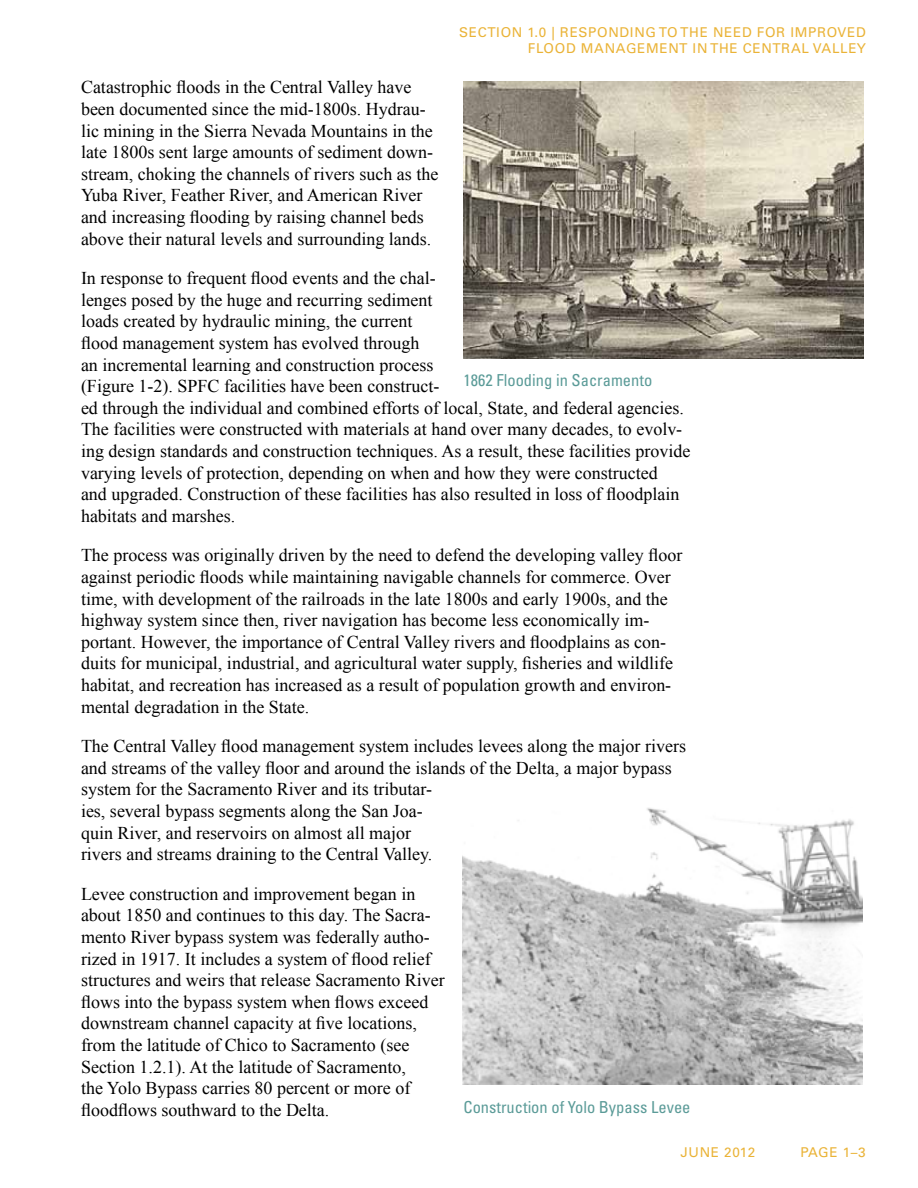
<style>
.page{position:relative;width:918px;height:1188px;background:#fff}
.page>*{position:absolute;margin:0;border:0;box-sizing:border-box;transform-origin:0 0}
.t1{font:18px/21.6px "Times New Roman";color:#000}
.t2{font:condensed 16.5px "Univers";color:#5b9b98}
.t3{font:13.5px "Univers";letter-spacing:.05em;color:#eab337}
</style>
<div class="page">
<img style="left:464px;top:81px;width:400px;height:277px">
<img style="left:462px;top:808px;width:400px;height:276px">
<p class="t3" style="left:459px;top:24px;width:231px">SECTION 1.0 | RESPON DIN G TO THE</p>
<p class="t3" style="left:713px;top:24px;width:10px">NEE</p>
<p class="t3" style="left:742px;top:24px;width:64px">D FOR IMPR</p>
<p class="t3" style="left:827px;top:24px;width:40px">OVE D</p>
<p class="t3" style="left:528px;top:41px;width:121px">FLOOD MANAGEMENT</p>
<p class="t3" style="left:693px;top:41px;width:28px">IN THE</p>
<p class="t3" style="left:743px;top:41px;width:11px">CENTR</p>
<p class="t3" style="left:791px;top:41px;width:76px">AL VALLEY</p>
<p class="t1" style="left:81px;top:76px;width:359px">Catastrophic floods in the Central Valley have been documented since the mid-1800s. Hydrau&shy;lic mining in the Sierra Nevada Mountains in the late 1800s sent large amounts of sediment down&shy;stream, choking the channels of rivers such as the Yuba River, Feather River, and American River and increasing flooding by raising channel beds above their natural levels and surrounding lands.</p>
<p class="t1" style="left:81px;top:267px;width:611px">In response to frequent flood events and the chal-<br>lenges posed by the huge and recurring sediment<br>loads created by hydraulic mining, the current<br>flood management system has evolved through<br>an incremental learning and construction process<br>(Figure 1-2). SPFC facilities have been construct-<br>ed through the individual and combined efforts of local, State, and federal agencies.<br>The facilities were constructed with materials at hand over many decades, to evolv&shy;ing design standards and construction techniques. As a result, these facilities provide varying levels of protection, depending on when and how they were constructed<br>and upgraded. Construction of these facilities has also resulted in loss of floodplain habitats and marshes.</p>
<p class="t1" style="left:81px;top:544px;width:603px">The process was originally driven by the need to defend the developing valley floor against periodic floods while maintaining navigable channels for commerce. Over time, with development of the railroads in the late 1800s and early 1900s, and the highway system since then, river navigation has become less economically im&shy;portant. However, the importance of Central Valley rivers and floodplains as con&shy;duits for municipal, industrial, and agricultural water supply, fisheries and wildlife habitat, and recreation has increased as a result of population growth and environ&shy;mental degradation in the State.</p>
<p class="t1" style="left:81px;top:735px;width:607px">The Central Valley flood management system includes levees along the major rivers and streams of the valley floor and around the islands of the Delta, a major bypass system for the Sacramento River and its tributar-<br>ies, several bypass segments along the San Joa-<br>quin River, and reservoirs on almost all major<br>rivers and streams draining to the Central Valley.</p>
<p class="t1" style="left:81px;top:883px;width:365px">Levee construction and improvement began in about 1850 and continues to this day. The Sacra&shy;mento River bypass system was federally autho&shy;rized in 1917. It includes a system of flood relief structures and weirs that release Sacramento River flows into the bypass system when flows exceed downstream channel capacity at five locations, from the latitude of Chico to Sacramento (see Section 1.2.1). At the latitude of Sacramento,<br>the Yolo Bypass carries 80 percent or more of floodflows southward to the Delta.</p>
<p class="t2" style="left:464px;top:370px;width:190px">1862 Flooding in Sacramento</p>
<p class="t2" style="left:464px;top:1096px;width:229px">Construction of Yolo Bypass Levee</p>
<p class="t3" style="left:680px;top:1144px;width:76px">JUNE 2012</p>
<p class="t3" style="left:800px;top:1144px;width:67px">PAGE 1–3</p>
</div>
